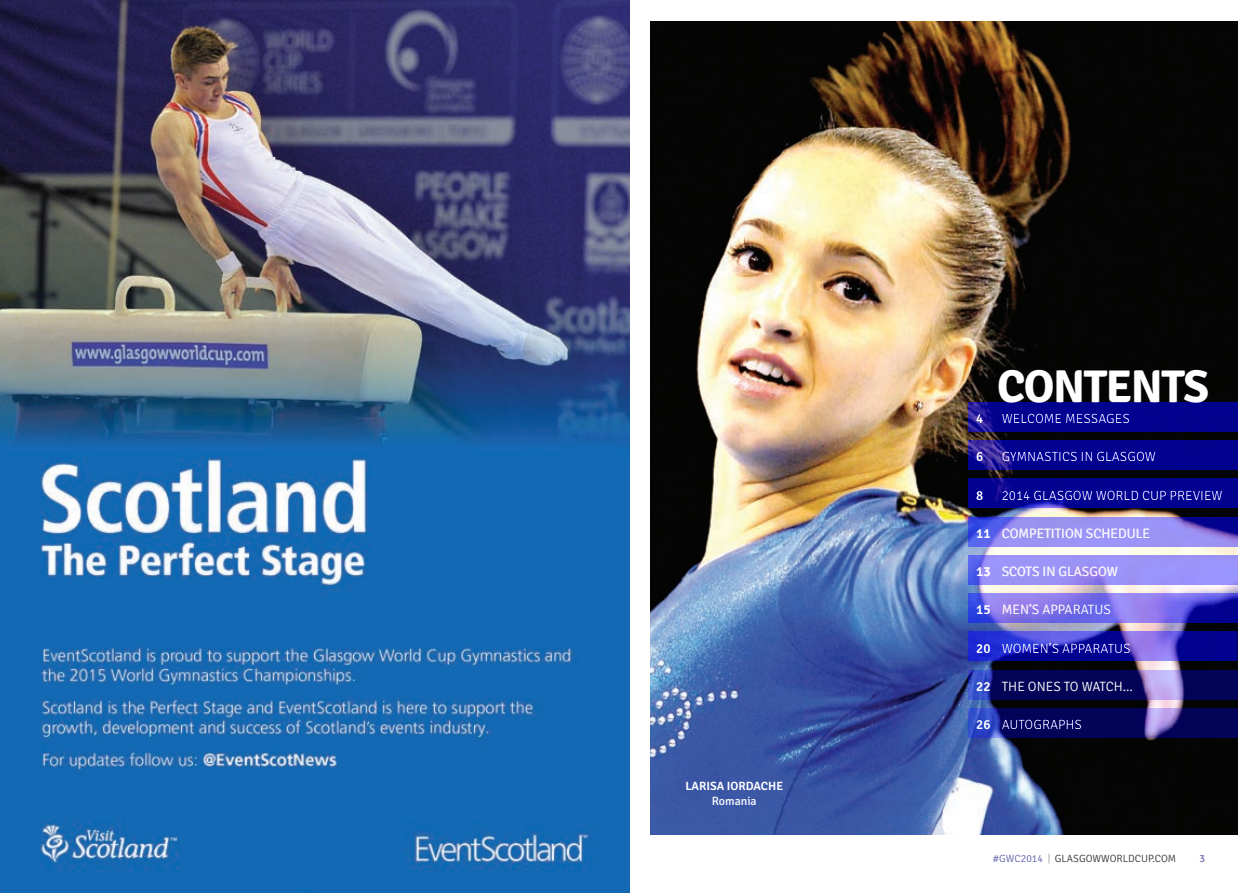
<style>
.page{position:relative;width:1259px;height:893px;background:#fff}
.page>*{position:absolute;margin:0;border:0;box-sizing:border-box;transform-origin:0 0}
.t1{font:700 46.05px "Signika";letter-spacing:-.03em;color:#fff}
.t2{font:300 13.5px "Signika";color:#fff}
.t3{font:600 13.5px "Signika";color:#fff}
.t4{font:600 12px "Signika";color:#fff}
.t5{font:12px "Signika";color:#fff}
.t6{font:300 10.5px "Signika";color:#38383d}
.t7{font:10.5px "Signika";color:#6462aa}
.s1{font-weight:600}
.s2{color:#6462aa}
.s3{color:#9d9fa2}
</style>
<div class="page">
<img style="left:651px;top:22px;width:586px;height:813px">
<svg style="left:967px;top:670px;width:270px;height:29px;background:#212176"></svg>
<svg style="left:967px;top:402px;width:270px;height:30px;background:#05048f"></svg>
<svg style="left:967px;top:440px;width:270px;height:30px;background:#080690"></svg>
<div style="left:967px;top:478px;width:270px;height:30px;background:#020290"></div>
<svg style="left:967px;top:517px;width:270px;height:29px;background:#837ee8"></svg>
<svg style="left:967px;top:555px;width:270px;height:30px;background:#968ff6"></svg>
<svg style="left:967px;top:593px;width:270px;height:30px;background:#6b62de"></svg>
<svg style="left:967px;top:631px;width:269px;height:30px;background:#2c29b7"></svg>
<svg style="left:967px;top:708px;width:270px;height:30px;background:#191a72"></svg>
<img style="left:0;top:0;width:629px;height:893px">
<p class="t4" style="left:685px;top:779px;width:99px">LARISA IORDACHE</p>
<p class="t5" style="left:712px;top:795px;width:46px">Romania</p>
<p class="t1" style="left:997px;top:359px;width:214px">CONTENTS</p>
<p class="t3" style="left:976px;top:411px;width:9px">4</p>
<p class="t2" style="left:1001px;top:411px;width:130px">WELCOME MESSAGES</p>
<p class="t3" style="left:976px;top:449px;width:9px">6</p>
<p class="t2" style="left:1001px;top:449px;width:156px">GYMNASTICS IN GLASGOW</p>
<p class="t3" style="left:976px;top:487px;width:9px">8</p>
<p class="t2" style="left:1001px;top:488px;width:222px">2014 GLASGOW WORLD CUP PREVIEW</p>
<p class="t2" style="left:976px;top:526px;width:175px"><span class="s1">11</span> COMPETITION SCHEDULE</p>
<p class="t2" style="left:976px;top:564px;width:143px"><span class="s1">13</span> SCOTS IN GLASGOW</p>
<p class="t2" style="left:976px;top:602px;width:136px"><span class="s1">15</span> MEN’S APPARATUS</p>
<p class="t2" style="left:976px;top:641px;width:156px"><span class="s1">20</span> WOMEN’S APPARATUS</p>
<p class="t2" style="left:976px;top:679px;width:158px"><span class="s1">22</span> THE ONES TO WATCH...</p>
<p class="t2" style="left:976px;top:717px;width:107px"><span class="s1">26</span> AUTOGRAPHS</p>
<p class="t6" style="left:993px;top:852px;width:185px"><span class="s2">#GWC2014</span> <span class="s3">|</span> GLASGOWWORLDCUP.COM</p>
<p class="t7" style="left:1199px;top:852px;width:7px">3</p>
</div>
